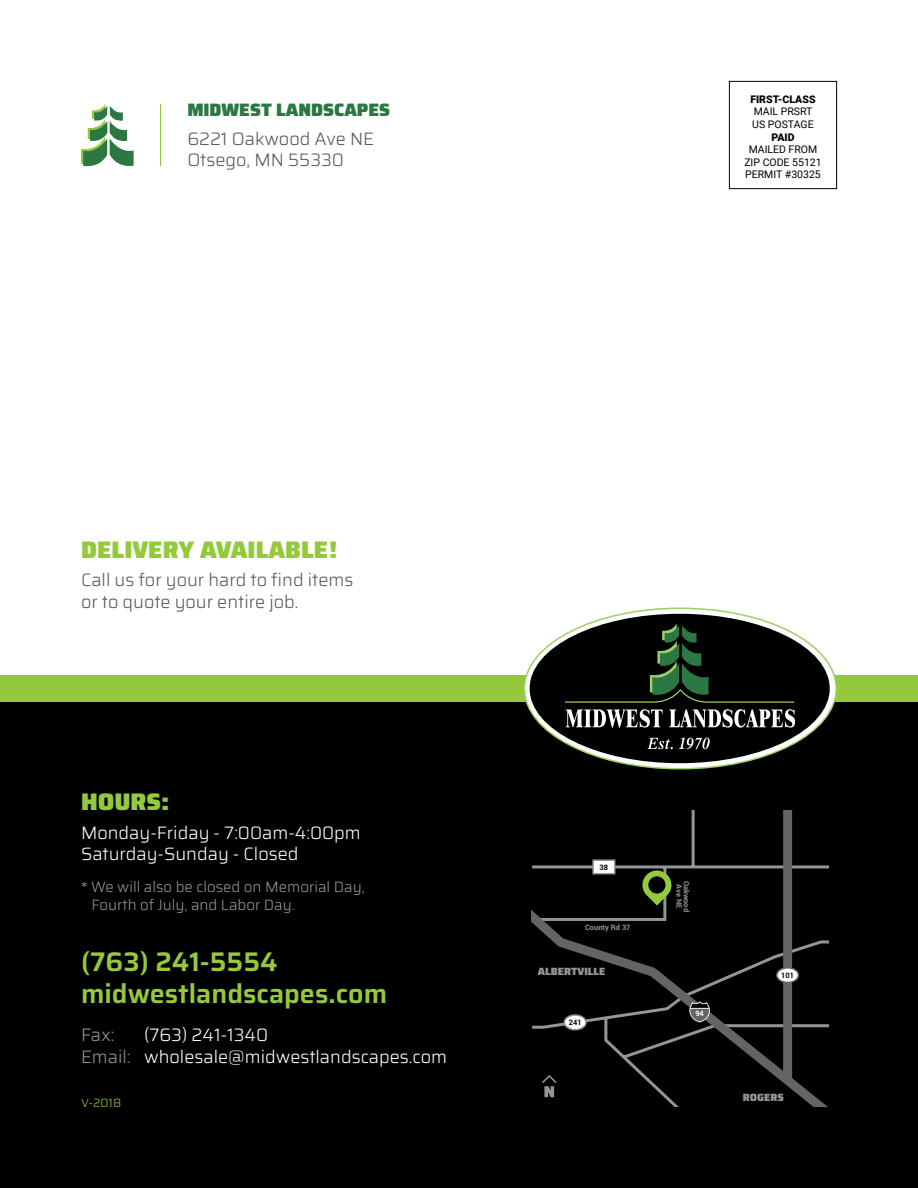
<style>
.page{position:relative;width:918px;height:1188px;background:#fff}
.page>*{position:absolute;margin:0;border:0;box-sizing:border-box;transform-origin:0 0}
.t1{font:600 27px/32.4px "Saira";color:#95c93d}
.t2{font:900 24px "Saira";color:#95c93d}
.t3{font:300 18px/21.6px "Saira";color:#fff}
.t4{font:300 18px/21.6px "Saira";color:#58595b}
.t5{font:900 18px "Saira";color:#2b7842}
.t6{font:300 18px "Saira";color:#939598}
.t7{font:300 15px/18px "Saira";color:#939598}
.t8{font:300 12px "Saira";color:#95c93d}
.t9{font:10.5px/12.6px "Roboto";color:#000}
.t10{font:900 10.5px "Saira";color:#939598}
.t11{font:900 10.5px "Roboto";color:#000}
.t12{font:700 7.5px/7.5px "Roboto";color:#939598;text-align:center}
.t13{font:700 7.5px "Roboto";color:#000}
.t14{font:700 7.5px "Roboto";color:#fff}
.s1{color:#939598}
</style>
<div class="page">
<div style="left:0;top:702px;width:918px;height:486px;background:#000"></div>
<div style="left:0;top:675px;width:918px;height:27px;background:#95c93d"></div>
<svg style="left:524px;top:608px;width:312px;height:161px;fill:#fff"></svg>
<div style="left:530px;top:614px;width:300px;height:149px;background:#000;border-radius:50%"></div>
<svg style="left:566px;top:709px;width:97px;height:19px"></svg>
<svg style="left:669px;top:709px;width:126px;height:19px"></svg>
<svg style="left:648px;top:738px;width:25px;height:11px"></svg>
<svg style="left:679px;top:738px;width:31px;height:11px"></svg>
<svg style="left:564px;top:623px;width:231px;height:80px"></svg>
<div style="left:729px;top:81px;width:108px;height:108px;border:1px solid #000"></div>
<svg style="left:81px;top:104px;width:53px;height:63px"></svg>
<hr style="left:160px;top:104px;width:1px;height:62px;background:#95c93d">
<svg style="left:532px;top:810px;width:297px;height:297px"></svg>
<svg style="left:642px;top:871px;width:29px;height:35px"></svg>
<div style="left:648px;top:876px;width:18px;height:18px;background:#000;border-radius:50%"></div>
<div style="left:777px;top:968px;width:21px;height:14px;background:#fff;border-radius:50%"></div>
<div style="left:776px;top:967px;width:23px;height:16px;border:2px solid #636466;border-radius:50%"></div>
<div style="left:564px;top:1015px;width:22px;height:15px;background:#fff;border-radius:50%"></div>
<div style="left:564px;top:1014px;width:23px;height:16px;border:2px solid #939598;border-radius:50%"></div>
<div style="left:592px;top:859px;width:23px;height:15px;background:#fff;border:2px solid #939598"></div>
<svg style="left:689px;top:1002px;width:21px;height:21px"></svg>
<svg style="left:540px;top:1074px;width:18px;height:23px"></svg>
<p class="t5" style="left:187px;top:96px;width:204px">MIDWEST LANDSCAPES</p>
<p class="t4" style="left:187px;top:127px;width:188px">6221 Oakwood Ave NE<br>Otsego, MN 55330</p>
<p class="t11" style="left:750px;top:92px;width:67px">FIRST-CLASS</p>
<p class="t9" style="left:752px;top:105px;width:63px">MAIL PRSRT<br>US POSTAGE</p>
<p class="t11" style="left:771px;top:129px;width:25px">PAID</p>
<p class="t9" style="left:744px;top:143px;width:79px;text-align:center">MAILED FROM<br>ZIP CODE 55121<br>PERMIT #30325</p>
<h2 class="t2" style="left:81px;top:530px;width:258px">DELIVERY AVAILABLE!</h2>
<p class="t4" style="left:81px;top:568px;width:274px">Call us for your hard to find items or to quote your entire job.</p>
<h2 class="t2" style="left:81px;top:783px;width:90px">HOURS:</h2>
<p class="t3" style="left:81px;top:821px;width:281px">Monday-Friday - 7:00am-4:00pm<br>Saturday-Sunday - Closed</p>
<p class="t7" style="left:91px;top:877px;width:275px;text-indent:-10px">* We will also be closed on Memorial Day,<br>Fourth of July, and Labor Day.</p>
<h1 class="t1" style="left:81px;top:945px;width:308px">(763) 241-5554 midwestlandscapes.com</h1>
<p class="t3" style="left:81px;top:1024px;width:368px;text-indent:63px">(763) 241-1340<br><span class="s1">Email:</span> wholesale@midwestlandscapes.com</p>
<p class="t6" style="left:81px;top:1021px;width:35px">Fax:</p>
<p class="t8" style="left:81px;top:1094px;width:42px">V-2018</p>
<p class="t13" style="left:600px;top:862px;width:10px">38</p>
<p class="t12" style="left:585px;top:923px;width:47px">County Rd 37</p>
<p class="t10" style="left:538px;top:963px;width:69px">ALBERTVILLE</p>
<p class="t13" style="left:569px;top:1017px;width:14px">241</p>
<p class="t12" style="left:691px;top:881px;width:33px;rotate:90deg">Oakwood<br>Ave NE</p>
<p class="t14" style="left:695px;top:1008px;width:10px">94</p>
<p class="t13" style="left:781px;top:970px;width:14px">101</p>
<p class="t10" style="left:743px;top:1089px;width:42px">ROGERS</p>
</div>
